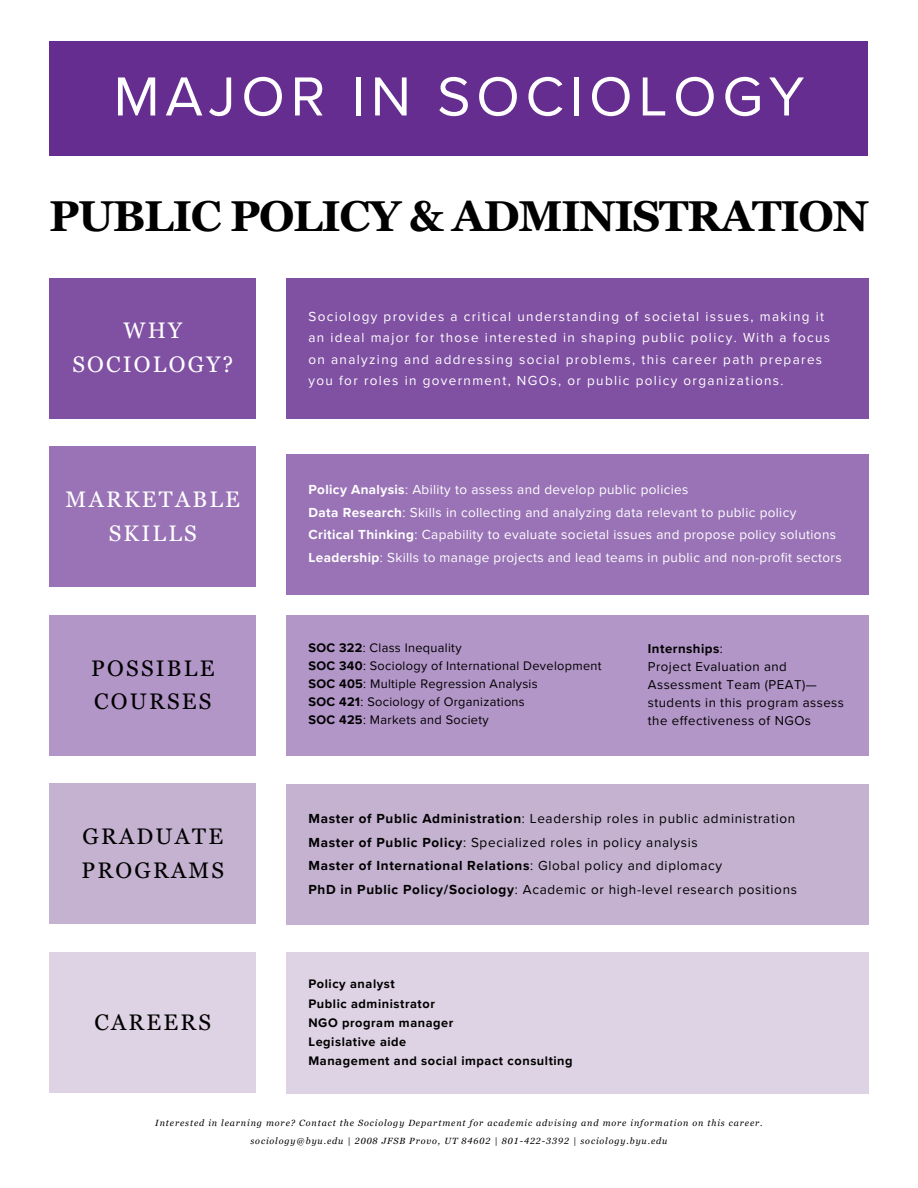
<style>
.page{position:relative;width:918px;height:1188px;background:#fff}
.page>*{position:absolute;margin:0;border:0;box-sizing:border-box;transform-origin:0 0}
.t1{font:57px "Proxima Nova";letter-spacing:.1em;color:#fff}
.t2{font:700 43.2px "Georgia Pro";letter-spacing:-.03em;color:#000}
.t3{font:22.5px/33.8px "Georgia Pro";letter-spacing:.1em;color:#000}
.t4{font:22.5px/33.8px "Georgia Pro";letter-spacing:.1em;color:#fff;text-align:center}
.t5{font:13.5px/22.5px "Proxima Nova";letter-spacing:.025em;color:#fff}
.t6{font:13.5px/21.3px "Proxima Nova";letter-spacing:.1em;color:#fff}
.t7{font:13.5px/23.7px "Proxima Nova";letter-spacing:.05em;color:#000}
.t8{font:13.2px/18px "Proxima Nova";letter-spacing:.035em;color:#000}
.t9{font:12.75px/18px "Proxima Nova";letter-spacing:.025em;color:#000}
.t10{font:700 12.75px/19.2px "Proxima Nova";letter-spacing:.045em;color:#000}
.t11{font:italic 9px "Georgia Pro";letter-spacing:.1em;color:#000}
.s1{font-weight:700}
</style>
<div class="page">
<div style="left:50px;top:41px;width:818px;height:115px;background:#662d91"></div>
<div style="left:50px;top:278px;width:206px;height:141px;background:#8050a3"></div>
<div style="left:50px;top:446px;width:206px;height:141px;background:#9973b6"></div>
<div style="left:50px;top:615px;width:206px;height:141px;background:#b396c8"></div>
<div style="left:50px;top:783px;width:206px;height:141px;background:#c4b2d0"></div>
<div style="left:50px;top:952px;width:206px;height:141px;background:#ded3e4"></div>
<div style="left:286px;top:278px;width:582px;height:141px;background:#8050a3"></div>
<div style="left:286px;top:454px;width:582px;height:141px;background:#9973b6"></div>
<div style="left:286px;top:615px;width:343px;height:141px;background:#b396c8"></div>
<div style="left:286px;top:784px;width:582px;height:141px;background:#c4b2d0"></div>
<div style="left:286px;top:952px;width:582px;height:142px;background:#ded3e4"></div>
<div style="left:625px;top:615px;width:243px;height:141px;background:#b396c8"></div>
<h1 class="t1" style="left:114px;top:63px;width:692px">MAJOR IN SOCIOLOGY</h1>
<h2 class="t2" style="left:49px;top:191px;width:821px">PUBLIC POLICY &amp; ADMINISTRATION</h2>
<h3 class="t4" style="left:72px;top:314px;width:162px">WHY<br>SOCIOLOGY?</h3>
<h5 class="t4" style="left:66px;top:482px;width:176px">MARKETABLE<br>SKILLS</h5>
<h3 class="t3" style="left:91px;top:651px;width:125px">POSSIBLE<br>COURSES</h3>
<h5 class="t3" style="left:81px;top:819px;width:144px">GRADUATE<br>PROGRAMS</h5>
<h3 class="t3" style="left:94px;top:1005px;width:118px">CAREERS</h3>
<h5 class="t6" style="left:308px;top:306px;width:523px">Sociology provides a critical understanding of societal issues, making it an ideal major for those interested in shaping public policy. With a focus on analyzing and addressing social problems, this career path prepares you for roles in government, NGOs, or public policy organizations.</h5>
<h5 class="t5" style="left:308px;top:479px;width:535px"><span class="s1">Policy Analysis</span>: Ability to assess and develop public policies<br><span class="s1">Data Research</span>: Skills in collecting and analyzing data relevant to public policy <span class="s1">Critical Thinking</span>: Capability to evaluate societal issues and propose policy solutions <span class="s1">Leadership</span>: Skills to manage projects and lead teams in public and non-profit sectors</h5>
<h3 class="t9" style="left:308px;top:639px;width:295px"><span class="s1">SOC 322</span>: Class Inequality<br><span class="s1">SOC 340</span>: Sociology of International Development <span class="s1">SOC 405</span>: Multiple Regression Analysis<br><span class="s1">SOC 421</span>: Sociology of Organizations<br><span class="s1">SOC 425</span>: Markets and Society</h3>
<p class="t8" style="left:648px;top:640px;width:198px"><span class="s1">Internships</span>:<br>Project Evaluation and<br>Assessment Team (PEAT)— students in this program assess the effectiveness of NGOs</p>
<h5 class="t7" style="left:308px;top:807px;width:490px"><span class="s1">Master of Public Administration</span>: Leadership roles in public administration <span class="s1">Master of Public Policy</span>: Specialized roles in policy analysis<br><span class="s1">Master of International Relations</span>: Global policy and diplomacy<br><span class="s1">PhD in Public Policy/Sociology</span>: Academic or high-level research positions</h5>
<h3 class="t10" style="left:308px;top:975px;width:266px">Policy analyst<br>Public administrator<br>NGO program manager<br>Legislative aide<br>Management and social impact consulting</h3>
<h4 class="t11" style="left:155px;top:1118px;width:609px">Interested in learning more? Contact the Sociology Department for academic advising and more information on this career.</h4>
<p class="t11" style="left:251px;top:1136px;width:418px">sociology@byu.edu | 2008 JFSB Provo, UT 84602 | 801-422-3392 | sociology.byu.edu</p>
</div>
